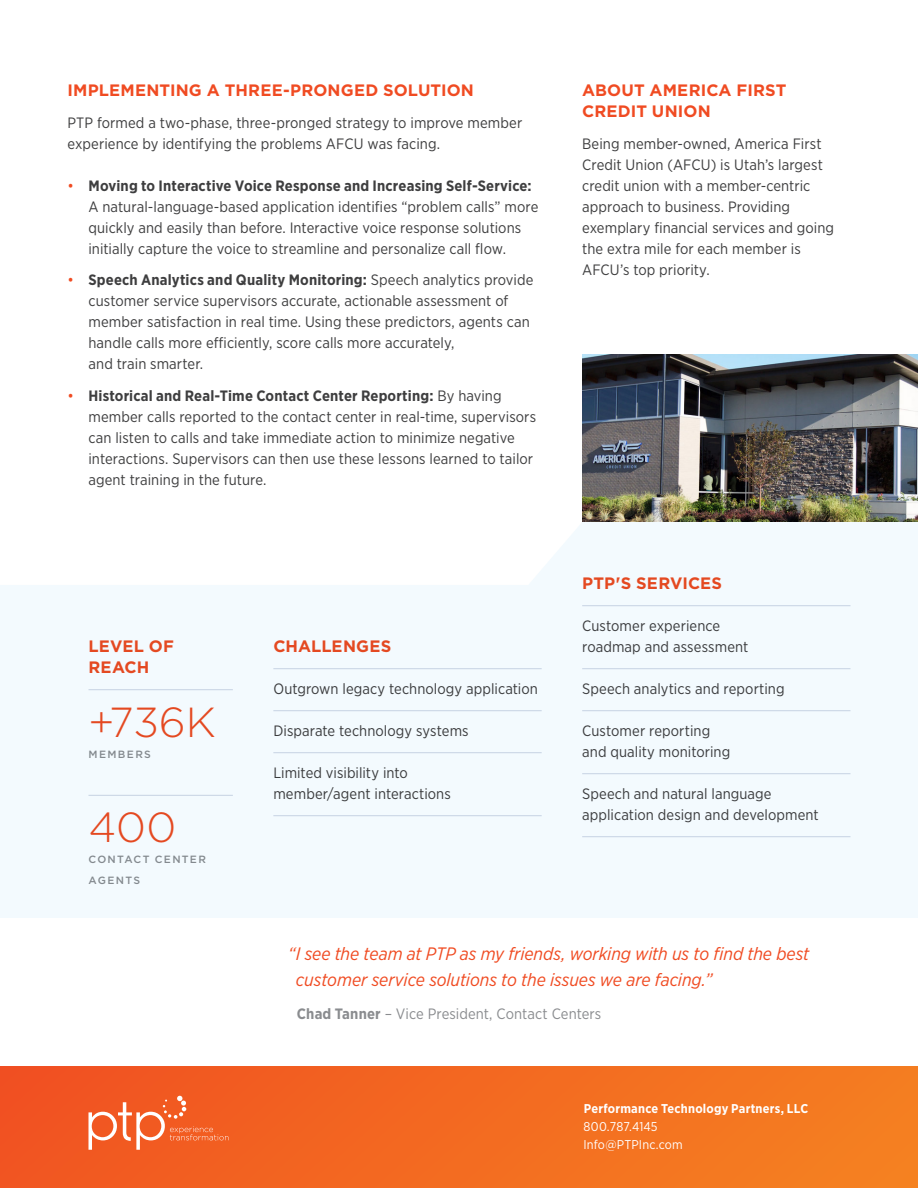
<style>
.page{position:relative;width:918px;height:1188px;background:#fff}
.page>*{position:absolute;margin:0;border:0;box-sizing:border-box;transform-origin:0 0}
.t1{font:300 42px "Gotham";color:#f04b22}
.t2{font:italic 18px/25.5px "Gotham Narrow";letter-spacing:-.005em;color:#f04b22}
.Subtitle{font:700 16.5px/21px "Gotham";letter-spacing:.01em;color:#f04b22}
.t3{font:15px/21px "Gotham Narrow";letter-spacing:.005em;color:#3e3e3f}
.t4{font:15px "Gotham Narrow";letter-spacing:.005em;color:#8a8c8f}
.Details{font:700 12.75px "Gotham Narrow";letter-spacing:.015em;color:#fff}
.Details-2{font:12.75px "Gotham Narrow";letter-spacing:.01em;color:#fff}
.t5{font:500 10.5px/21px "Gotham";letter-spacing:.125em;color:#8a8c8f}
.s1{color:#f04b22}
.s2{font-weight:700}
</style>
<div class="page">
<svg style="left:0;top:522px;width:918px;height:396px;fill:#f3fafe"></svg>
<div style="left:0;top:1066px;width:918px;height:122px;background:linear-gradient(to right,#f15321,#f58021)"></div>
<svg style="left:88px;top:1096px;width:141px;height:54px;background:#f37140"></svg>
<hr style="left:273px;top:668px;width:269px;height:1px;background:#d0d7e4">
<hr style="left:273px;top:710px;width:269px;height:1px;background:#d0d7e4">
<hr style="left:273px;top:752px;width:269px;height:1px;background:#d0d7e4">
<hr style="left:273px;top:815px;width:269px;height:1px;background:#d0d7e4">
<hr style="left:88px;top:689px;width:145px;height:1px;background:#d0d7e4">
<hr style="left:88px;top:795px;width:145px;height:1px;background:#d0d7e4">
<hr style="left:582px;top:605px;width:268px;height:1px;background:#d0d7e4">
<hr style="left:582px;top:668px;width:268px;height:1px;background:#d0d7e4">
<hr style="left:582px;top:710px;width:268px;height:1px;background:#d0d7e4">
<hr style="left:582px;top:773px;width:268px;height:1px;background:#d0d7e4">
<hr style="left:582px;top:836px;width:268px;height:1px;background:#d0d7e4">
<img style="left:582px;top:354px;width:336px;height:168px">
<p class="Subtitle" style="left:68px;top:80px;width:408px">IMPLEMENTING A THREE-PRONGED SOLUTION</p>
<p class="t3" style="left:68px;top:111px;width:456px">PTP formed a two-phase, three-pronged strategy to improve member experience by identifying the problems AFCU was facing.</p>
<p class="t3" style="left:88px;top:174px;width:452px;text-indent:-21px"><span class="s1">•</span> <span class="s2">Moving to Interactive Voice Response and Increasing Self-Service:<br></span>A natural-language-based application identifies “problem calls” more quickly and easily than before. Interactive voice response solutions initially capture the voice to streamline and personalize call flow.</p>
<p class="t3" style="left:88px;top:269px;width:446px;text-indent:-21px"><span class="s1">•</span> <span class="s2">Speech Analytics and Quality Monitoring:</span> Speech analytics provide customer service supervisors accurate, actionable assessment of member satisfaction in real time. Using these predictors, agents can handle calls more efficiently, score calls more accurately,<br>and train smarter.</p>
<p class="t3" style="left:88px;top:384px;width:449px;text-indent:-21px"><span class="s1">•</span> <span class="s2">Historical and Real-Time Contact Center Reporting:</span> By having member calls reported to the contact center in real-time, supervisors can listen to calls and take immediate action to minimize negative interactions. Supervisors can then use these lessons learned to tailor agent training in the future.</p>
<p class="Subtitle" style="left:88px;top:636px;width:87px">LEVEL OF<br>REACH</p>
<h1 class="t1" style="left:88px;top:695px;width:129px">+736K</h1>
<p class="t5" style="left:88px;top:743px;width:64px">MEMBERS</p>
<h1 class="t1" style="left:88px;top:801px;width:89px">400</h1>
<p class="t5" style="left:88px;top:849px;width:119px">CONTACT CENTER<br>AGENTS</p>
<p class="Subtitle" style="left:273px;top:636px;width:119px">CHALLENGES</p>
<p class="t3" style="left:273px;top:678px;width:266px">Outgrown legacy technology application</p>
<p class="t3" style="left:273px;top:720px;width:197px">Disparate technology systems</p>
<p class="t3" style="left:273px;top:762px;width:179px">Limited visibility into member/agent interactions</p>
<p class="Subtitle" style="left:582px;top:80px;width:206px">ABOUT AMERICA FIRST<br>CREDIT UNION</p>
<p class="t3" style="left:582px;top:132px;width:253px">Being member-owned, America First Credit Union (AFCU) is Utah’s largest credit union with a member-centric approach to business. Providing exemplary financial services and going the extra mile for each member is AFCU’s top priority.</p>
<p class="Subtitle" style="left:582px;top:573px;width:141px">PTP'S SERVICES</p>
<p class="t3" style="left:582px;top:615px;width:168px">Customer experience roadmap and assessment</p>
<p class="t3" style="left:582px;top:678px;width:204px">Speech analytics and reporting</p>
<p class="t3" style="left:582px;top:720px;width:150px">Customer reporting and quality monitoring</p>
<p class="t3" style="left:582px;top:783px;width:238px">Speech and natural language application design and development</p>
<p class="t2" style="left:296px;top:941px;width:515px;text-indent:-8px">“I see the team at PTP as my friends, working with us to find the best customer service solutions to the issues we are facing.”</p>
<p class="t4" style="left:297px;top:1005px;width:306px"><span class="s2">Chad Tanner</span> – Vice President, Contact Centers</p>
<p class="Details" style="left:584px;top:1100px;width:226px">Performance Technology Partners, LLC</p>
<p class="Details-2" style="left:584px;top:1119px;width:76px">800.787.4145</p>
<p class="Details-2" style="left:584px;top:1137px;width:101px">Info@PTPInc.com</p>
</div>
